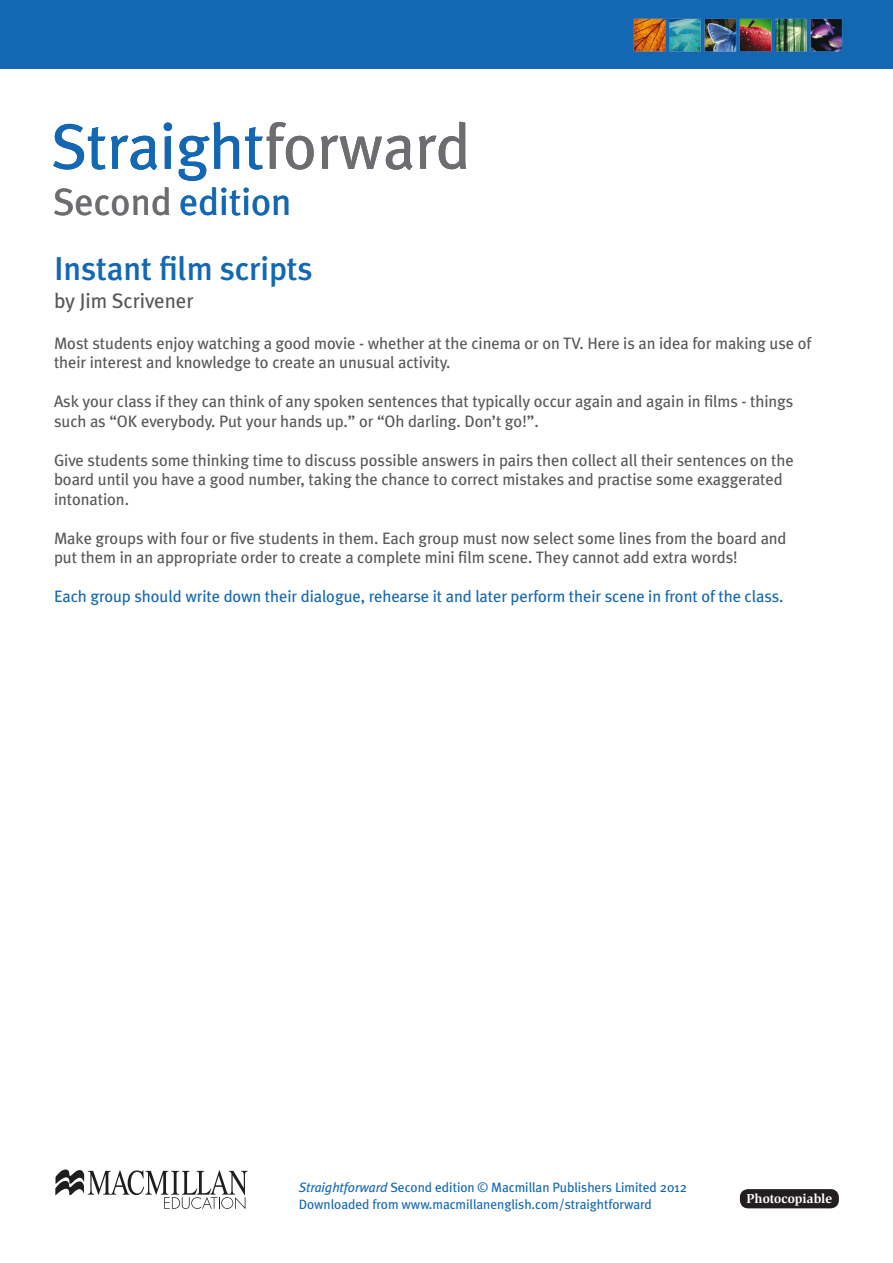
<style>
.page{position:relative;width:893px;height:1263px;background:#fff}
.page>*{position:absolute;margin:0;border:0;box-sizing:border-box;transform-origin:0 0}
.t1{font:64.05px "Meta Plus";letter-spacing:-.005em;color:#1468b3}
.t2{font:37.95px "Meta Plus";color:#1468b3}
.t3{font:500 33px "Meta Plus";letter-spacing:-.005em;color:#1468b3}
.t4{font:21px "Meta Plus";letter-spacing:-.005em;color:#57585a}
.t5{font:16.5px/19.5px "Meta Plus";letter-spacing:-.005em;color:#57585a}
.t6{font:16.5px "Meta Plus";letter-spacing:-.005em;color:#1468b3}
.t7{font:13.5px/16.5px "Meta Plus";letter-spacing:-.005em;color:#1468b3}
.t8{font:700 13.35px "Slimbach Std";color:#fff}
.s1{color:#6c6d70}
.s2{font-style:italic}
</style>
<div class="page">
<div style="left:0;top:0;width:893px;height:69px;background:#1468b3"></div>
<img style="left:633px;top:18px;width:210px;height:34px">
<svg style="left:55px;top:1169px;width:193px;height:40px"></svg>
<div style="left:740px;top:1189px;width:99px;height:19px;background:#231f20;border-radius:8px"></div>
<p class="t1" style="left:51px;top:109px;width:421px">Straight<span class="s1">forward</span></p>
<p class="t2" style="left:53px;top:180px;width:240px"><span class="s1">Second</span> edition</p>
<p class="t3" style="left:54px;top:249px;width:260px">Instant film scripts</p>
<p class="t4" style="left:54px;top:289px;width:141px">by Jim Scrivener</p>
<p class="t5" style="left:54px;top:333px;width:759px">Most students enjoy watching a good movie - whether at the cinema or on TV. Here is an idea for making use of their interest and knowledge to create an unusual activity.</p>
<p class="t5" style="left:54px;top:392px;width:741px">Ask your class if they can think of any spoken sentences that typically occur again and again in films - things such as “OK everybody. Put your hands up.” or “Oh darling. Don’t go!”.</p>
<p class="t5" style="left:54px;top:450px;width:741px">Give students some thinking time to discuss possible answers in pairs then collect all their sentences on the board until you have a good number, taking the chance to correct mistakes and practise some exaggerated intonation.</p>
<p class="t5" style="left:54px;top:528px;width:734px">Make groups with four or five students in them. Each group must now select some lines from the board and put them in an appropriate order to create a complete mini film scene. They cannot add extra words!</p>
<p class="t6" style="left:54px;top:587px;width:731px">Each group should write down their dialogue, rehearse it and later perform their scene in front of the class.</p>
<p class="t7" style="left:299px;top:1179px;width:390px"><span class="s2">Straightforward</span> Second edition © Macmillan Publishers Limited 2012<br>Downloaded from www.macmillanenglish.com/straightforward</p>
<p class="t8" style="left:746px;top:1190px;width:87px">Photocopiable</p>
</div>
